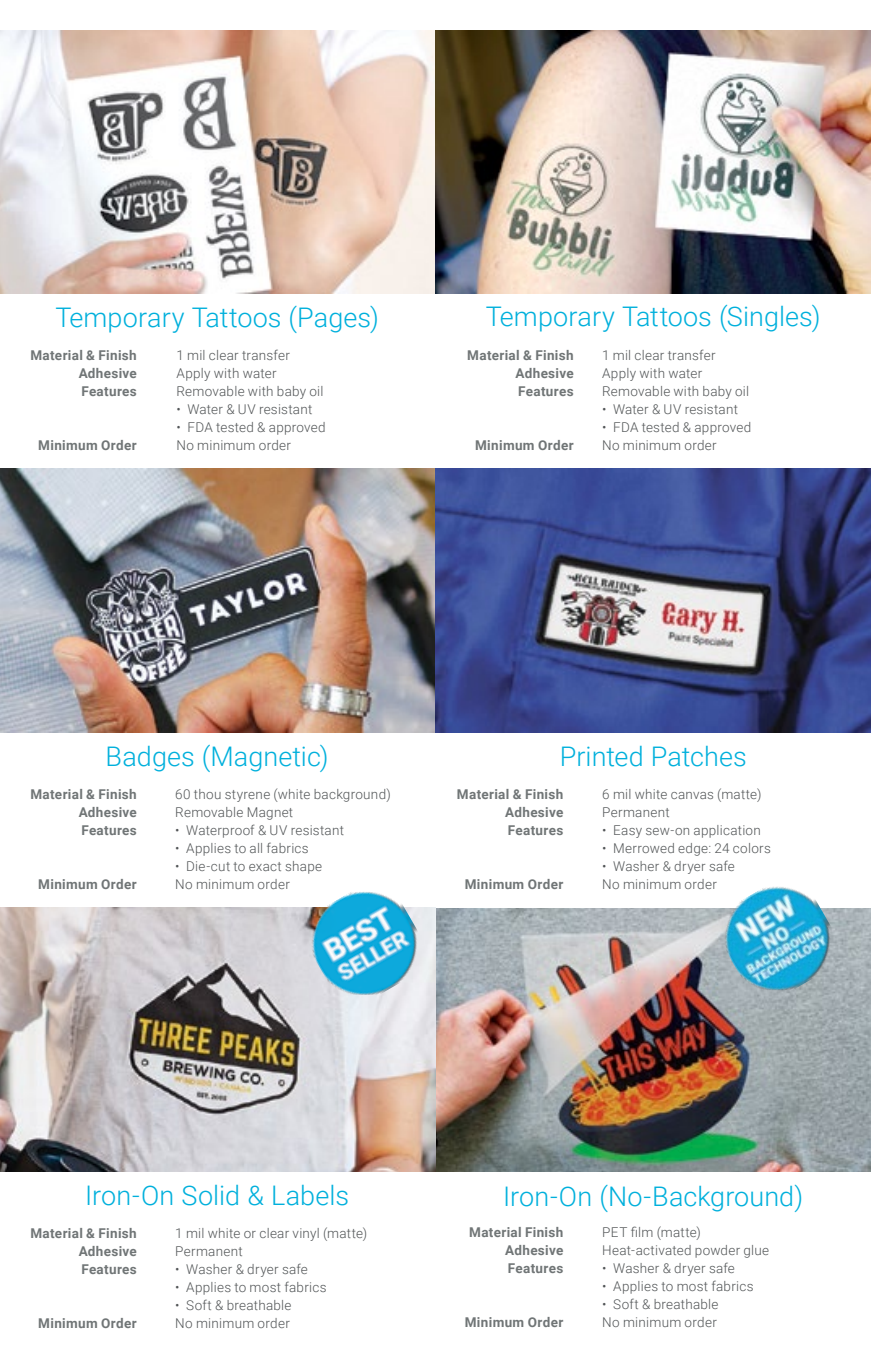
<style>
.page{position:relative;width:871px;height:1357px;background:#fff}
.page>*{position:absolute;margin:0;border:0;box-sizing:border-box;transform-origin:0 0}
.t1{font:300 27px "Roboto";color:#00b0dc}
.t2{font:300 13.5px/18px "Roboto";letter-spacing:.02em;color:#525557}
.t3{font:700 13.5px/18px "Roboto";letter-spacing:.025em;color:#707576;text-align:justify}
</style>
<div class="page">
<img style="left:0;top:469px;width:435px;height:263px">
<svg style="left:435px;top:469px;width:436px;height:263px"></svg>
<img style="left:0;top:30px;width:435px;height:263px">
<img style="left:435px;top:30px;width:436px;height:263px">
<img style="left:0;top:908px;width:871px;height:264px">
<img style="left:295px;top:892px;width:138px;height:103px">
<img style="left:709px;top:886px;width:138px;height:104px">
<h1 class="t1" style="left:55px;top:299px;width:325px">Temporary Tattoos (Pages)</h1>
<p class="t3" style="left:79px;top:346px;width:60px;text-indent:-48px">Material &amp; Finish Adhesive Features</p>
<p class="t3" style="left:38px;top:436px;width:100px">Minimum Order</p>
<p class="t2" style="left:176px;top:346px;width:149px">1 mil clear transfer<br>Apply with water<br>Removable with baby oil</p>
<p class="t2" style="left:176px;top:400px;width:137px">• Water &amp; UV resistant</p>
<p class="t2" style="left:176px;top:418px;width:151px">• FDA tested &amp; approved<br>No minimum order</p>
<h1 class="t1" style="left:486px;top:298px;width:336px">Temporary Tattoos (Singles)</h1>
<p class="t2" style="left:602px;top:346px;width:149px">1 mil clear transfer<br>Apply with water<br>Removable with baby oil</p>
<p class="t2" style="left:602px;top:400px;width:137px">• Water &amp; UV resistant</p>
<p class="t2" style="left:602px;top:418px;width:151px">• FDA tested &amp; approved<br>No minimum order</p>
<p class="t3" style="left:515px;top:346px;width:60px;text-indent:-48px">Material &amp; Finish Adhesive Features</p>
<p class="t3" style="left:475px;top:436px;width:100px">Minimum Order</p>
<h1 class="t1" style="left:106px;top:737px;width:224px">Badges (Magnetic)</h1>
<p class="t2" style="left:175px;top:785px;width:217px">60 thou styrene (white background)<br>Removable Magnet</p>
<p class="t2" style="left:175px;top:821px;width:170px">• Waterproof &amp; UV resistant</p>
<p class="t2" style="left:175px;top:839px;width:135px">• Applies to all fabrics</p>
<p class="t2" style="left:175px;top:857px;width:148px">• Die-cut to exact shape<br>No minimum order</p>
<p class="t3" style="left:79px;top:785px;width:60px;text-indent:-48px">Material &amp; Finish Adhesive Features</p>
<p class="t3" style="left:38px;top:875px;width:100px">Minimum Order</p>
<h1 class="t1" style="left:560px;top:737px;width:188px">Printed Patches</h1>
<p class="t2" style="left:602px;top:785px;width:161px">6 mil white canvas (matte)<br>Permanent</p>
<p class="t2" style="left:602px;top:821px;width:160px">• Easy sew-on application</p>
<p class="t2" style="left:602px;top:839px;width:170px">• Merrowed edge: 24 colors</p>
<p class="t2" style="left:602px;top:857px;width:134px">• Washer &amp; dryer safe<br>No minimum order</p>
<p class="t3" style="left:505px;top:785px;width:60px;text-indent:-48px">Material &amp; Finish Adhesive Features</p>
<p class="t3" style="left:465px;top:875px;width:100px">Minimum Order</p>
<h1 class="t1" style="left:85px;top:1176px;width:265px">Iron-On Solid &amp; Labels</h1>
<p class="t2" style="left:175px;top:1224px;width:194px">1 mil white or clear vinyl (matte)<br>Permanent</p>
<p class="t2" style="left:175px;top:1260px;width:134px">• Washer &amp; dryer safe</p>
<p class="t2" style="left:175px;top:1278px;width:153px">• Applies to most fabrics</p>
<p class="t2" style="left:175px;top:1296px;width:118px">• Soft &amp; breathable<br>No minimum order</p>
<p class="t3" style="left:79px;top:1224px;width:60px;text-indent:-48px">Material &amp; Finish Adhesive Features</p>
<p class="t3" style="left:38px;top:1314px;width:100px">Minimum Order</p>
<h1 class="t1" style="left:503px;top:1177px;width:302px">Iron-On (No-Background)</h1>
<p class="t2" style="left:602px;top:1223px;width:168px">PET film (matte)<br>Heat-activated powder glue</p>
<p class="t2" style="left:602px;top:1259px;width:134px">• Washer &amp; dryer safe</p>
<p class="t2" style="left:602px;top:1277px;width:153px">• Applies to most fabrics</p>
<p class="t2" style="left:602px;top:1295px;width:118px">• Soft &amp; breathable<br>No minimum order</p>
<p class="t3" style="left:505px;top:1223px;width:60px;text-indent:-36px">Material Finish Adhesive Features</p>
<p class="t3" style="left:465px;top:1313px;width:100px">Minimum Order</p>
</div>
